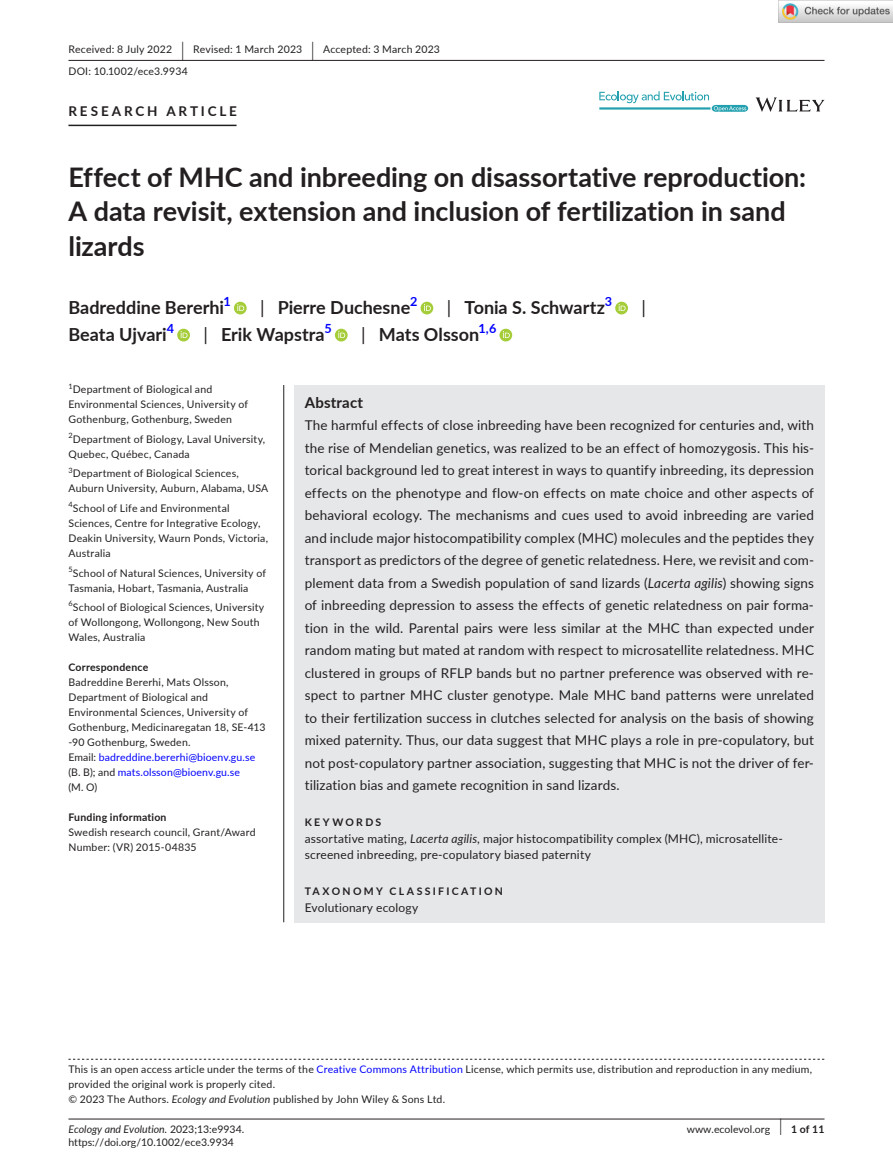
<style>
.page{position:relative;width:893px;height:1174px;background:#fff}
.page>*{position:absolute;margin:0;border:0;box-sizing:border-box;transform-origin:0 0}
.t1{font:700 27px/34.5px "Lato";letter-spacing:-.005em;color:#231f20}
.t2{font:700 18px "Lato";color:#231f20}
.t3{font:18px "Lato";color:#231f20}
.t4{font:700 15px "Lato";letter-spacing:.015em;color:#231f20}
.t5{font:13.5px/22.5px "Lato";letter-spacing:.01em;color:#231f20;text-align:justify}
.t6{font:700 13.5px "Lato";letter-spacing:.21em;color:#231f20}
.t7{font:700 12.6px "Lato";color:#00f}
.t8{font:12px/16.5px "Lato";letter-spacing:.015em;color:#231f20}
.t9{font:10.5px/15px "Lato";letter-spacing:.02em;color:#231f20}
.t10{font:10.5px "Lato";color:#231f20}
.t11{font:700 10.5px "Lato";letter-spacing:.02em;color:#231f20}
.t12{font:italic 10.5px "Lato";color:#231f20}
.t13{font:700 10.5px "Lato";letter-spacing:.22em;color:#231f20}
.t14{font:7.35px "Lato";color:#231f20}
.s1{font-size:19.65px}
.s2{font-weight:400}
.s3{color:#00f}
.s4{font-style:italic}
.s5{font-style:normal}
.s6{font-weight:400;font-size:17.4px}
</style>
<div class="page">
<hr style="left:68px;top:1118px;width:756px;height:1px;background:#231f20">
<svg style="left:756px;top:97px;width:68px;height:15px"></svg>
<svg style="left:599px;top:91px;width:149px;height:21px"></svg>
<hr style="left:68px;top:60px;width:756px;height:1px;background:#231f20">
<hr style="left:68px;top:125px;width:169px;height:1px;background:#231f20">
<div style="left:234px;top:302px;width:13px;height:12px;background:#a5cd39;border-radius:50%"></div>
<svg style="left:237px;top:304px;width:7px;height:7px"></svg>
<div style="left:421px;top:302px;width:12px;height:12px;background:#a5cd39;border-radius:50%"></div>
<svg style="left:424px;top:304px;width:7px;height:7px"></svg>
<svg style="left:615px;top:302px;width:13px;height:12px"></svg>
<svg style="left:619px;top:304px;width:7px;height:7px"></svg>
<svg style="left:177px;top:329px;width:13px;height:12px"></svg>
<svg style="left:181px;top:331px;width:7px;height:7px"></svg>
<div style="left:335px;top:329px;width:13px;height:12px;background:#a5cd39;border-radius:50%"></div>
<svg style="left:338px;top:331px;width:7px;height:7px"></svg>
<div style="left:499px;top:329px;width:13px;height:12px;background:#a5cd39;border-radius:50%"></div>
<svg style="left:503px;top:331px;width:7px;height:7px"></svg>
<svg style="left:68px;top:1058px;width:756px;height:1px"></svg>
<div style="left:294px;top:385px;width:530px;height:537px;background:#e6e7e9"></div>
<hr style="left:283px;top:385px;width:1px;height:537px;background:#231f20">
<img style="left:779px;top:0;width:114px;height:23px">
<p class="t9" style="left:68px;top:38px;width:373px;line-height:21.8px">Received: 8 July 2022 <span class="s1">|</span> Revised: 1 March 2023 <span class="s1">|</span> Accepted: 3 March 2023<br>DOI: 10.1002/ece3.9934</p>
<p class="t6" style="left:68px;top:101px;width:170px">RESEARCH ARTICLE</p>
<h1 class="t1" style="left:68px;top:159px;width:739px">Effect of MHC and inbreeding on disassortative reproduction:<br>A data revisit, extension and inclusion of fertilization in sand lizards</h1>
<h2 class="t2" style="left:68px;top:295px;width:157px">Badreddine Bererhi</h2>
<p class="t7" style="left:224px;top:292px;width:9px">1</p>
<h2 class="t2" style="left:260px;top:295px;width:152px"><span class="s2">|</span> Pierre Duchesne</h2>
<p class="t7" style="left:410px;top:292px;width:9px">2</p>
<h2 class="t2" style="left:447px;top:295px;width:160px"><span class="s2">|</span> Tonia S. Schwartz</h2>
<p class="t7" style="left:605px;top:292px;width:9px">3</p>
<h2 class="t3" style="left:641px;top:295px;width:6px">|</h2>
<h2 class="t2" style="left:68px;top:322px;width:100px">Beata Ujvari</h2>
<p class="t7" style="left:167px;top:319px;width:9px">4</p>
<h2 class="t2" style="left:203px;top:322px;width:123px"><span class="s2">|</span> Erik Wapstra</h2>
<p class="t7" style="left:325px;top:319px;width:9px">5</p>
<h2 class="t2" style="left:361px;top:322px;width:120px"><span class="s2">|</span> Mats Olsson</h2>
<p class="t7" style="left:478px;top:319px;width:20px">1,6</p>
<p class="t14" style="left:68px;top:381px;width:6px">1</p>
<p class="t9" style="left:68px;top:382px;width:181px;text-indent:4px">Department of Biological and<br>Environmental Sciences, University of<br>Gothenburg, Gothenburg, Sweden</p>
<p class="t9" style="left:68px;top:431px;width:198px"><sup>2</sup>Department of Biology, Laval University,<br>Quebec, Québec, Canada</p>
<p class="t9" style="left:68px;top:466px;width:201px"><sup>3</sup>Department of Biological Sciences,<br>Auburn University, Auburn, Alabama, USA</p>
<p class="t9" style="left:68px;top:500px;width:201px"><sup>4</sup>School of Life and Environmental Sciences, Centre for Integrative Ecology, Deakin University, Waurn Ponds, Victoria, Australia</p>
<p class="t9" style="left:68px;top:565px;width:199px"><sup>5</sup>School of Natural Sciences, University of<br>Tasmania, Hobart, Tasmania, Australia</p>
<p class="t9" style="left:68px;top:599px;width:197px"><sup>6</sup>School of Biological Sciences, University of Wollongong, Wollongong, New South<br>Wales, Australia</p>
<p class="t11" style="left:68px;top:659px;width:81px">Correspondence</p>
<p class="t9" style="left:68px;top:674px;width:199px">Badreddine Bererhi, Mats Olsson,<br>Department of Biological and<br>Environmental Sciences, University of<br>Gothenburg, Medicinaregatan 18, SE-413 -90 Gothenburg, Sweden.<br>Email: <span class="s3">badreddine.bererhi@bioenv.gu.se </span>(B. B); and <span class="s3">mats.olsson@bioenv.gu.se<br></span>(M. O)</p>
<p class="t11" style="left:68px;top:809px;width:100px">Funding information</p>
<p class="t9" style="left:68px;top:824px;width:189px">Swedish research council, Grant/Award<br>Number: (VR) 2015-04835</p>
<p class="t4" style="left:305px;top:391px;width:60px">Abstract</p>
<p class="t5" style="left:305px;top:413px;width:511px">The harmful effects of close inbreeding have been recognized for centuries and, with the rise of Mendelian genetics, was realized to be an effect of homozygosis. This his&shy;torical background led to great interest in ways to quantify inbreeding, its depression effects on the phenotype and flow-on effects on mate choice and other aspects of behavioral ecology. The mechanisms and cues used to avoid inbreeding are varied and include major histocompatibility complex (MHC) molecules and the peptides they transport as predictors of the degree of genetic relatedness. Here, we revisit and com&shy;plement data from a Swedish population of sand lizards (<span class="s4">Lacerta agilis</span>) showing signs of inbreeding depression to assess the effects of genetic relatedness on pair forma&shy;tion in the wild. Parental pairs were less similar at the MHC than expected under random mating but mated at random with respect to microsatellite relatedness. MHC clustered in groups of RFLP bands but no partner preference was observed with re&shy;spect to partner MHC cluster genotype. Male MHC band patterns were unrelated to their fertilization success in clutches selected for analysis on the basis of showing mixed paternity. Thus, our data suggest that MHC plays a role in pre-copulatory, but not post-copulatory partner association, suggesting that MHC is not the driver of fer&shy;tilization bias and gamete recognition in sand lizards.</p>
<p class="t13" style="left:305px;top:814px;width:78px">KEYWORDS</p>
<p class="t8" style="left:305px;top:829px;width:480px">assortative mating, <span class="s4">Lacerta agilis</span>, major histocompatibility complex (MHC), microsatellite&shy;screened inbreeding, pre-copulatory biased paternity</p>
<p class="t13" style="left:305px;top:883px;width:200px">TAXONOMY CLASSIFICATION</p>
<p class="t8" style="left:305px;top:898px;width:115px">Evolutionary ecology</p>
<p class="t9" style="left:68px;top:1061px;width:745px">This is an open access article under the terms of the <span class="s3">Creative Commons Attribution</span> License, which permits use, distribution and reproduction in any medium, provided the original work is properly cited.<br>© 2023 The Authors. <span class="s4">Ecology and Evolution</span> published by John Wiley &amp; Sons Ltd.</p>
<p class="t12" style="left:68px;top:1121px;width:177px">Ecology and Evolution. <span class="s5">2023;13:e9934.</span></p>
<p class="t11" style="left:779px;top:1121px;width:46px"><span class="s6">|</span> 1 of 11</p>
<p class="t10" style="left:68px;top:1135px;width:167px">https://doi.org/10.1002/ece3.9934</p>
<p class="t10" style="left:687px;top:1121px;width:85px">www.ecolevol.org</p>
</div>
